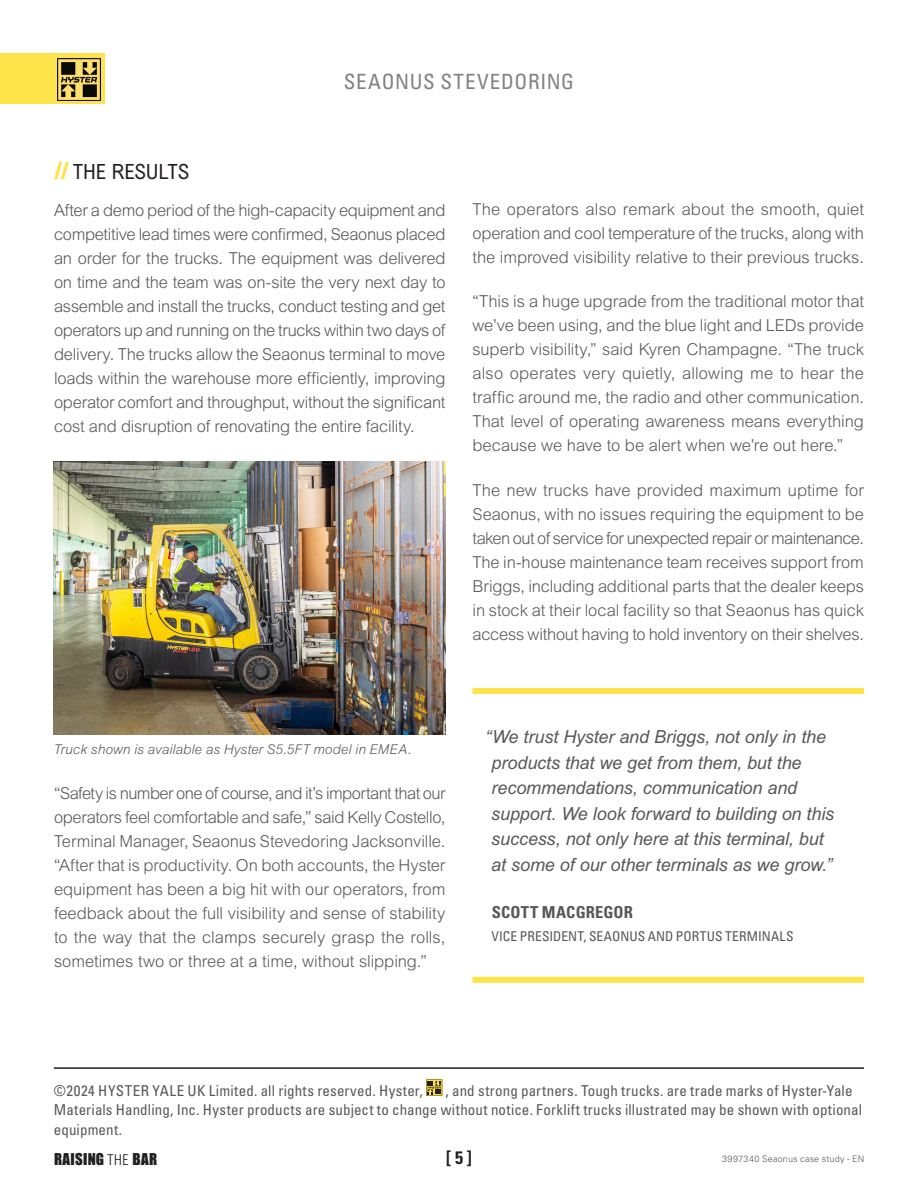
<style>
.page{position:relative;width:918px;height:1188px;background:#fff}
.page>*{position:absolute;margin:0;border:0;box-sizing:border-box;transform-origin:0 0}
.t1{font:condensed 21px "Univers LT Std";letter-spacing:.03em;color:#808285}
.t2{font:condensed 21px "Arial MT Std";letter-spacing:-.01em;color:#231f20}
.HY-Body_Copy-Black{font:italic 18px/25.5px "Arial MT Std";letter-spacing:-.005em;color:#57585a}
.t3{font:700 condensed 18px "Univers LT Std";color:#231f20}
.t4{font:300 16.5px/24px "Arial MT Std";letter-spacing:-.005em;color:#57585a;text-align:justify}
.HY-Body_Copy-Black-2{font:700 condensed 16.5px "Univers LT Std";letter-spacing:.01em;color:#57585a}
.t5{font:condensed 15px/19.5px "Univers LT Std";letter-spacing:.01em;color:#57585a}
.t6{font:15px "Impact";letter-spacing:.02em;color:#231f20}
.t7{font:italic 300 13.5px "Arial MT Std";letter-spacing:.005em;color:#57585a}
.HY-Body_Copy-Black-3{font:condensed 13.5px "Univers LT Std";letter-spacing:.01em;color:#57585a}
.HY_Paragragh{font:300 9px "Univers LT Std";letter-spacing:.02em;color:#57585a}
.s1{font-family:"Impact";font-stretch:normal;color:#ffe34b}
.s2{font-family:"Arial MT Std";font-weight:300;font-stretch:condensed}
</style>
<div class="page">
<div style="left:0;top:53px;width:104px;height:51px;background:#ffe34b"></div>
<img style="left:58px;top:59px;width:42px;height:42px">
<img style="left:54px;top:462px;width:391px;height:272px">
<div style="left:472px;top:688px;width:392px;height:6px;background:#ffe34b"></div>
<div style="left:472px;top:977px;width:392px;height:6px;background:#ffe34b"></div>
<hr style="left:54px;top:1067px;width:810px;height:2px;background:#231f20">
<svg style="left:426px;top:1080px;width:16px;height:16px"></svg>
<p class="t1" style="left:344px;top:68px;width:232px">SEAONUS STEVEDORING</p>
<p class="t2" style="left:54px;top:158px;width:137px"><span class="s1">//</span> THE RESULTS</p>
<p class="t4" style="left:54px;top:198px;width:393px">After a demo period of the high-capacity equipment and competitive lead times were confirmed, Seaonus placed an order for the trucks. The equipment was delivered on time and the team was on-site the very next day to assemble and install the trucks, conduct testing and get operators up and running on the trucks within two days of delivery. The trucks allow the Seaonus terminal to move loads within the warehouse more efficiently, improving operator comfort and throughput, without the significant cost and disruption of renovating the entire facility.</p>
<p class="t4" style="left:472px;top:197px;width:393px">The operators also remark about the smooth, quiet operation and cool temperature of the trucks, along with the improved visibility relative to their previous trucks.</p>
<p class="t4" style="left:472px;top:289px;width:393px">“This is a huge upgrade from the traditional motor that we’ve been using, and the blue light and LEDs provide superb visibility,” said Kyren Champagne. “The truck also operates very quietly, allowing me to hear the traffic around me, the radio and other communication.<br>That level of operating awareness means everything because we have to be alert when we’re out here.”</p>
<p class="t4" style="left:472px;top:478px;width:393px">The new trucks have provided maximum uptime for Seaonus, with no issues requiring the equipment to be taken out of service for unexpected repair or maintenance.<br>The in-house maintenance team receives support from Briggs, including additional parts that the dealer keeps in stock at their local facility so that Seaonus has quick access without having to hold inventory on their shelves.</p>
<p class="t7" style="left:54px;top:742px;width:359px">Truck shown is available as Hyster S5.5FT model in EMEA.</p>
<p class="t4" style="left:54px;top:781px;width:393px">“Safety is number one of course, and it’s important that our operators feel comfortable and safe,” said Kelly Costello, Terminal Manager, Seaonus Stevedoring Jacksonville. “After that is productivity. On both accounts, the Hyster equipment has been a big hit with our operators, from feedback about the full visibility and sense of stability to the way that the clamps securely grasp the rolls, sometimes two or three at a time, without slipping.”</p>
<p class="HY-Body_Copy-Black" style="left:491px;top:724px;width:344px;text-indent:-6px">“We trust Hyster and Briggs, not only in the products that we get from them, but the recommendations, communication and support. We look forward to building on this success, not only here at this terminal, but at some of our other terminals as we grow.”</p>
<p class="HY-Body_Copy-Black-2" style="left:492px;top:902px;width:143px">SCOTT MACGREGOR</p>
<p class="HY-Body_Copy-Black-3" style="left:491px;top:927px;width:304px">VICE PRESIDENT, SEAONUS AND PORTUS TERMINALS</p>
<p class="t5" style="left:54px;top:1080px;width:370px">©2024 HYSTER YALE UK Limited. all rights reserved. Hyster,</p>
<p class="t5" style="left:54px;top:1080px;width:810px;text-indent:392px">, and strong partners. Tough trucks. are trade marks of Hyster-Yale<br>Materials Handling, Inc. Hyster products are subject to change without notice. Forklift trucks illustrated may be shown with optional equipment.</p>
<p class="HY_Paragragh" style="left:722px;top:1153px;width:144px">3997340 Seaonus case study - EN</p>
<p class="t3" style="left:446px;top:1147px;width:27px">[ 5 ]</p>
<p class="t6" style="left:54px;top:1147px;width:105px">RAISING <span class="s2">THE</span> BAR</p>
</div>
